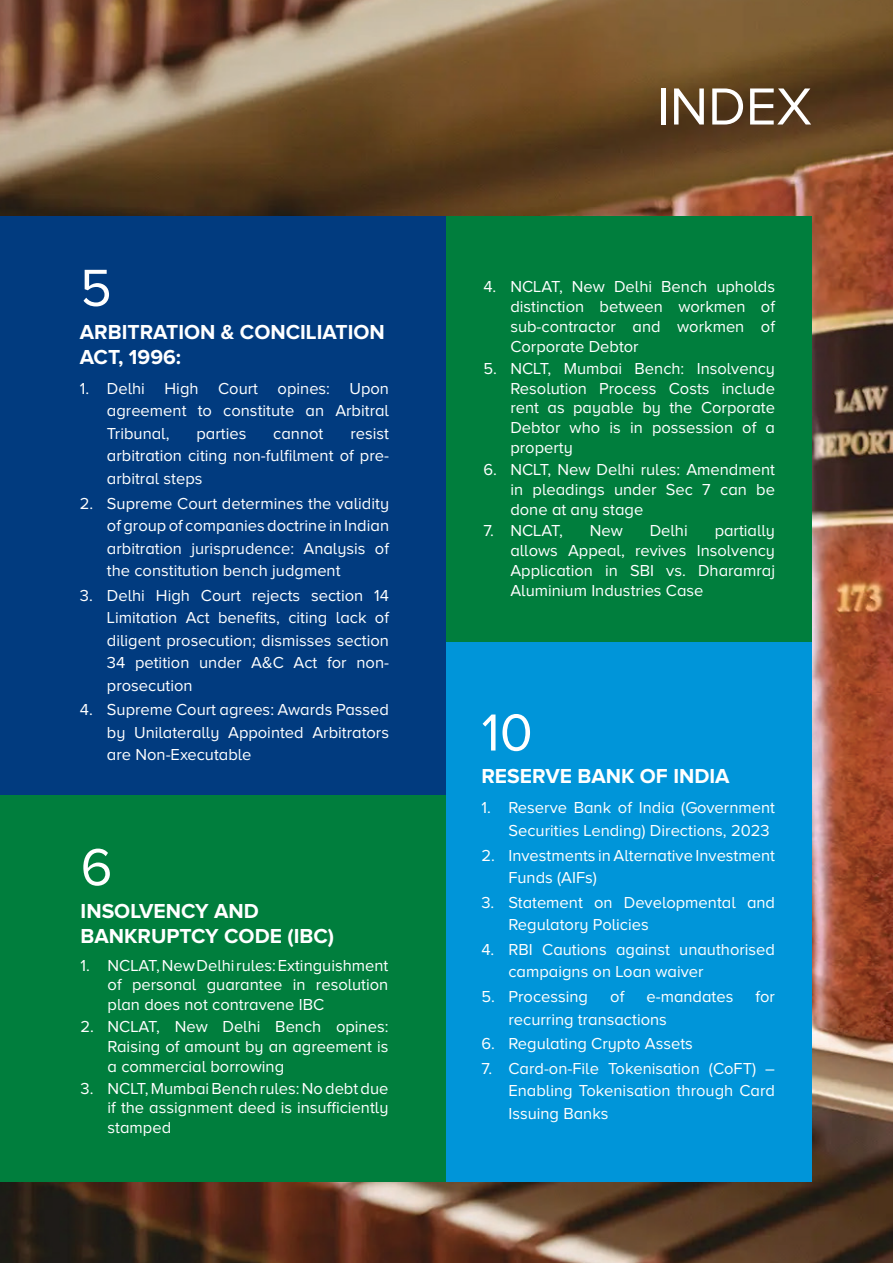
<style>
.page{position:relative;width:893px;height:1263px;background:#fff}
.page>*{position:absolute;margin:0;border:0;box-sizing:border-box;transform-origin:0 0}
.t1{font:54px "Proxima Nova A";color:#fff}
.t2{font:700 21px/25.2px "Proxima Nova A";color:#fff}
.t3{font:16.5px/22.5px "Proxima Nova A";color:#fff;text-align:justify}
</style>
<div class="page">
<img style="left:0;top:0;width:893px;height:1263px">
<div style="left:0;top:216px;width:446px;height:579px;background:#013b7f"></div>
<div style="left:0;top:795px;width:446px;height:387px;background:#007e3d"></div>
<div style="left:446px;top:216px;width:366px;height:427px;background:#007e3d"></div>
<div style="left:446px;top:643px;width:366px;height:539px;background:#0095d9"></div>
<h1 class="t1" style="left:80px;top:258px;width:33px">5</h1>
<p class="t2" style="left:80px;top:319px;width:306px">ARBITRATION &amp; CONCILIATION<br>ACT, 1996:</p>
<p class="t3" style="left:107px;top:377px;width:284px;text-indent:-27px">1. Delhi High Court opines: Upon agreement to constitute an Arbitral Tribunal,</p>
<p class="t3" style="left:107px;top:422px;width:284px;text-indent:243px">resist arbitration citing non-fulfilment of pre&shy;arbitral steps</p>
<p class="t3" style="left:107px;top:492px;width:284px;text-indent:-27px">2. Supreme Court determines the validity of group of companies doctrine in Indian arbitration jurisprudence: Analysis of the constitution bench judgment</p>
<p class="t3" style="left:107px;top:584px;width:284px;text-indent:-27px">3. Delhi High Court rejects section 14<br>Limitation Act benefits, citing lack of diligent prosecution; dismisses section 34 petition under A&amp;C Act for non&shy;prosecution</p>
<p class="t3" style="left:107px;top:698px;width:284px;text-indent:-27px">4. Supreme Court agrees: Awards Passed by Unilaterally Appointed Arbitrators are Non-Executable</p>
<p class="t3" style="left:196px;top:422px;width:51px">parties</p>
<p class="t3" style="left:273px;top:422px;width:52px">cannot</p>
<h1 class="t1" style="left:81px;top:837px;width:33px">6</h1>
<p class="t2" style="left:81px;top:898px;width:255px">INSOLVENCY AND<br>BANKRUPTCY CODE (IBC)</p>
<p class="t3" style="left:108px;top:955px;width:282px;line-height:19.8px;text-indent:-27px">1. NCLAT, New Delhi rules: Extinguishment of personal guarantee in resolution plan does not contravene IBC</p>
<p class="t3" style="left:108px;top:1016px;width:282px;line-height:19.8px;text-indent:-27px">2. NCLAT, New Delhi Bench opines:<br>Raising of amount by an agreement is a commercial borrowing</p>
<p class="t3" style="left:108px;top:1078px;width:282px;line-height:19.8px;text-indent:-27px">3. NCLT, Mumbai Bench rules: No debt due if the assignment deed is insufficiently stamped</p>
<h1 class="t1" style="left:657px;top:76px;width:156px">INDEX</h1>
<p class="t3" style="left:510px;top:277px;width:266px;line-height:19.8px;text-indent:-27px">4. NCLAT, New Delhi Bench upholds distinction between workmen of sub-contractor and workmen of Corporate Debtor</p>
<p class="t3" style="left:510px;top:358px;width:266px;line-height:19.8px;text-indent:-27px">5. NCLT, Mumbai Bench: Insolvency Resolution Process Costs include rent as payable by the Corporate Debtor who is in possession of a property</p>
<p class="t3" style="left:510px;top:459px;width:266px;line-height:19.8px;text-indent:-27px">6. NCLT, New Delhi rules: Amendment in pleadings under Sec 7 can be done at any stage</p>
<p class="t3" style="left:483px;top:519px;width:81px">7. NCLAT,</p>
<p class="t3" style="left:590px;top:519px;width:35px">New</p>
<p class="t3" style="left:650px;top:519px;width:40px">Delhi</p>
<p class="t3" style="left:510px;top:521px;width:266px;line-height:19.8px;text-indent:204px">partially allows Appeal, revives Insolvency Application in SBI vs. Dharamraj Aluminium Industries Case</p>
<h1 class="t1" style="left:481px;top:702px;width:53px">10</h1>
<p class="t2" style="left:481px;top:763px;width:250px">RESERVE BANK OF INDIA</p>
<p class="t3" style="left:508px;top:796px;width:268px;text-indent:-27px">1. Reserve Bank of India (Government<br>Securities Lending) Directions, 2023</p>
<p class="t3" style="left:508px;top:843px;width:268px;text-indent:-27px">2. Investments in Alternative Investment<br>Funds (AIFs)</p>
<p class="t3" style="left:508px;top:891px;width:268px;text-indent:-27px">3. Statement on Developmental and<br>Regulatory Policies</p>
<p class="t3" style="left:508px;top:938px;width:268px;text-indent:-27px">4. RBI Cautions against unauthorised campaigns on Loan waiver</p>
<p class="t3" style="left:481px;top:985px;width:108px">5. Processing</p>
<p class="t3" style="left:610px;top:985px;width:16px">of</p>
<p class="t3" style="left:646px;top:985px;width:88px">e-mandates</p>
<p class="t3" style="left:755px;top:985px;width:21px">for</p>
<p class="t3" style="left:508px;top:1008px;width:160px">recurring transactions</p>
<p class="t3" style="left:481px;top:1032px;width:213px">6. Regulating Crypto Assets</p>
<p class="t3" style="left:508px;top:1057px;width:268px;text-indent:-27px">7. Card-on-File Tokenisation (CoFT) – Enabling Tokenisation through Card Issuing Banks</p>
</div>
